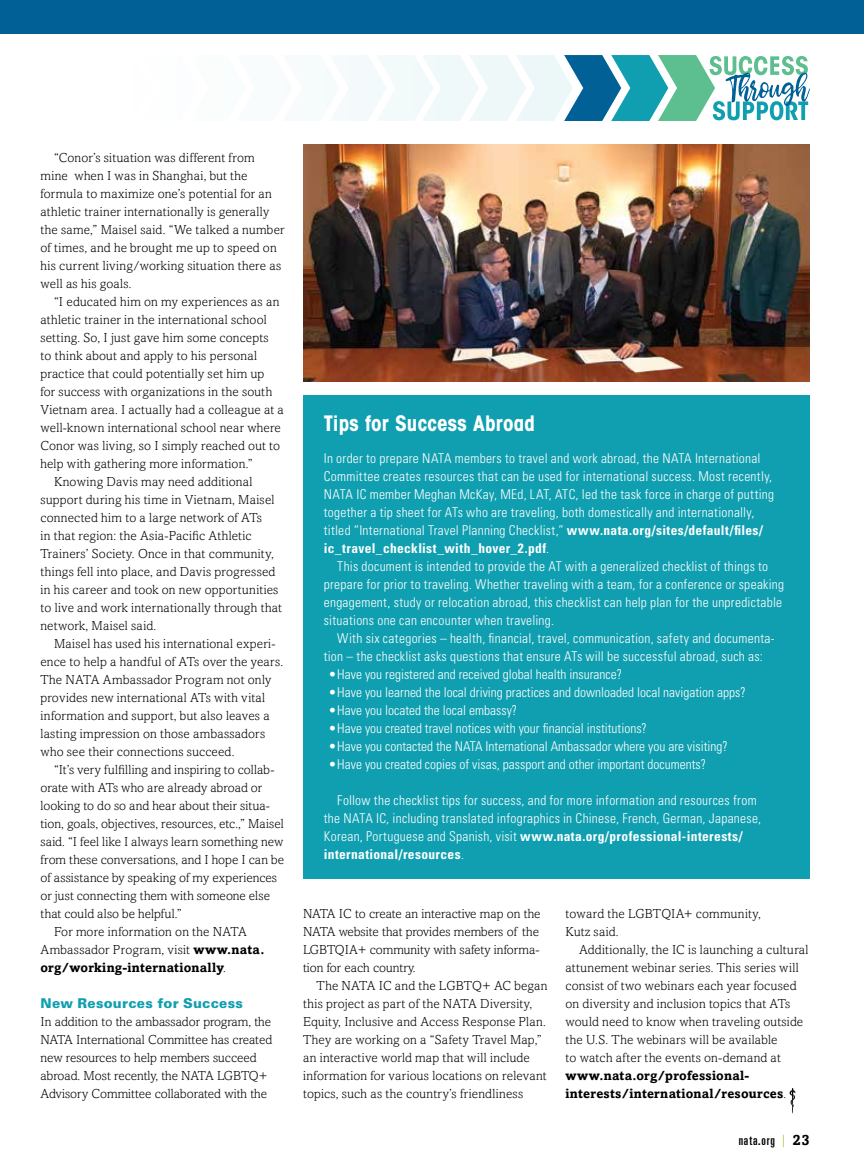
<style>
.page{position:relative;width:864px;height:1175px;background:#fff}
.page>*{position:absolute;margin:0;border:0;box-sizing:border-box;transform-origin:0 0}
.t1{font:700 condensed 21px "ITC Avant Garde Std";letter-spacing:.01em;color:#fff}
.t2{font:300 condensed 13.5px/18px "Univers LT Std";letter-spacing:.02em;color:#fff}
.t3{font:300 condensed 13.5px "Univers LT Std";color:#fff}
.t4{font:900 13.5px "Univers LT Std";letter-spacing:.015em;color:#109fb0}
.t5{font:ultra-condensed 13.5px "Univers LT Std";letter-spacing:.065em;color:#000}
.t6{font:300 13.2px/18px "Amasis MT Std";letter-spacing:.01em;color:#000}
.t7{font:700 13.2px/18px "Amasis MT Std";letter-spacing:.02em;color:#000}
.s1{font-weight:700}
.s2{font-weight:300}
.s3{font-family:"Amasis MT Std";font-weight:300;font-stretch:normal;font-size:15px;color:#a6ce39}
.s4{font-family:"Amasis MT Std";font-weight:700;font-stretch:normal;font-size:15px}
</style>
<div class="page">
<div style="left:304px;top:395px;width:506px;height:484px;background:#109fb0"></div>
<svg style="left:350px;top:55px;width:460px;height:66px"></svg>
<div style="left:0;top:0;width:864px;height:34px;background:#016197"></div>
<img style="left:304px;top:144px;width:506px;height:238px">
<svg style="left:790px;top:1088px;width:6px;height:25px"></svg>
<p class="t6" style="left:40px;top:149px;width:246px;text-indent:14px">“Conor’s situation was different from mine when I was in Shanghai, but the formula to maximize one’s potential for an athletic trainer internationally is generally the same,” Maisel said. “We talked a number of times, and he brought me up to speed on his current living/working situation there as well as his goals.</p>
<p class="t6" style="left:54px;top:292px;width:227px">“I educated him on my experiences as an</p>
<p class="t6" style="left:40px;top:310px;width:228px">athletic trainer in the international school</p>
<p class="t6" style="left:40px;top:328px;width:230px">setting. So, I just gave him some concepts</p>
<p class="t6" style="left:40px;top:346px;width:218px">to think about and apply to his personal</p>
<p class="t6" style="left:40px;top:364px;width:225px">practice that could potentially set him up</p>
<p class="t6" style="left:40px;top:382px;width:233px">for success with organizations in the south</p>
<p class="t6" style="left:40px;top:400px;width:245px">Vietnam area. I actually had a colleague at a</p>
<p class="t6" style="left:40px;top:418px;width:242px">well-known international school near where</p>
<p class="t6" style="left:40px;top:436px;width:241px">Conor was living, so I simply reached out to</p>
<p class="t6" style="left:40px;top:454px;width:214px">help with gathering more information.”</p>
<p class="t6" style="left:54px;top:472px;width:200px">Knowing Davis may need additional</p>
<p class="t6" style="left:40px;top:490px;width:236px">support during his time in Vietnam, Maisel</p>
<p class="t6" style="left:40px;top:508px;width:223px">connected him to a large network of ATs</p>
<p class="t6" style="left:40px;top:526px;width:213px">in that region: the Asia-Pacific Athletic</p>
<p class="t6" style="left:40px;top:544px;width:235px">Trainers’ Society. Once in that community,</p>
<p class="t6" style="left:40px;top:562px;width:236px">things fell into place, and Davis progressed</p>
<p class="t6" style="left:40px;top:580px;width:240px">in his career and took on new opportunities</p>
<p class="t6" style="left:40px;top:598px;width:243px">to live and work internationally through that</p>
<p class="t6" style="left:40px;top:616px;width:117px">network, Maisel said.</p>
<p class="t6" style="left:54px;top:634px;width:223px">Maisel has used his international experi-</p>
<p class="t6" style="left:40px;top:652px;width:244px">ence to help a handful of ATs over the years.</p>
<p class="t6" style="left:40px;top:670px;width:233px">The NATA Ambassador Program not only</p>
<p class="t6" style="left:40px;top:688px;width:226px">provides new international ATs with vital</p>
<p class="t6" style="left:40px;top:706px;width:231px">information and support, but also leaves a</p>
<p class="t6" style="left:40px;top:724px;width:226px">lasting impression on those ambassadors</p>
<p class="t6" style="left:40px;top:742px;width:196px">who see their connections succeed.</p>
<p class="t6" style="left:54px;top:760px;width:222px">“It’s very fulfilling and inspiring to collab-</p>
<p class="t6" style="left:40px;top:778px;width:223px">orate with ATs who are already abroad or</p>
<p class="t6" style="left:40px;top:796px;width:231px">looking to do so and hear about their situa-</p>
<p class="t6" style="left:40px;top:814px;width:245px">tion, goals, objectives, resources, etc.,” Maisel</p>
<p class="t6" style="left:40px;top:832px;width:244px">said. “I feel like I always learn something new</p>
<p class="t6" style="left:40px;top:850px;width:245px">from these conversations, and I hope I can be</p>
<p class="t6" style="left:40px;top:868px;width:238px">of assistance by speaking of my experiences</p>
<p class="t6" style="left:40px;top:886px;width:231px">or just connecting them with someone else</p>
<p class="t6" style="left:40px;top:904px;width:143px">that could also be helpful.”</p>
<p class="t6" style="left:54px;top:922px;width:194px">For more information on the NATA</p>
<p class="t6" style="left:40px;top:940px;width:226px">Ambassador Program, visit <span class="s1">www.nata.</span></p>
<p class="t7" style="left:40px;top:958px;width:187px">org/working-internationally<span class="s2">.</span></p>
<p class="t4" style="left:40px;top:995px;width:204px">New Resources for Success</p>
<p class="t6" style="left:40px;top:1013px;width:233px">In addition to the ambassador program, the NATA International Committee has created new resources to help members succeed abroad. Most recently, the NATA LGBTQ+ Advisory Committee collaborated with the</p>
<h1 class="t1" style="left:324px;top:410px;width:213px">Tips for Success Abroad</h1>
<p class="t2" style="left:324px;top:449px;width:452px">In order to prepare NATA members to travel and work abroad, the NATA International Committee creates resources that can be used for international success. Most recently, NATA IC member Meghan McKay, MEd, LAT, ATC, led the task force in charge of putting together a tip sheet for ATs who are traveling, both domestically and internationally, titled “International Travel Planning Checklist,” <span class="s1">www.nata.org/sites/default/files/ ic_travel_checklist_with_hover_2.pdf</span>.</p>
<p class="t2" style="left:324px;top:557px;width:462px;text-indent:14px">This document is intended to provide the AT with a generalized checklist of things to prepare for prior to traveling. Whether traveling with a team, for a conference or speaking engagement, study or relocation abroad, this checklist can help plan for the unpredictable situations one can encounter when traveling.</p>
<p class="t2" style="left:324px;top:629px;width:452px;text-indent:14px">With six categories – health, financial, travel, communication, safety and documenta&shy;tion – the checklist asks questions that ensure ATs will be successful abroad, such as:</p>
<p class="t3" style="left:328px;top:666px;width:295px">•Have you registered and received global health insurance?</p>
<p class="t3" style="left:328px;top:684px;width:419px">•Have you learned the local driving practices and downloaded local navigation apps?</p>
<p class="t3" style="left:328px;top:702px;width:190px">•Have you located the local embassy?</p>
<p class="t3" style="left:328px;top:720px;width:320px">•Have you created travel notices with your financial institutions?</p>
<p class="t3" style="left:328px;top:738px;width:401px">•Have you contacted the NATA International Ambassador where you are visiting?</p>
<p class="t3" style="left:328px;top:756px;width:379px">•Have you created copies of visas, passport and other important documents?</p>
<p class="t2" style="left:324px;top:791px;width:439px;text-indent:14px">Follow the checklist tips for success, and for more information and resources from the NATA IC, including translated infographics in Chinese, French, German, Japanese, Korean, Portuguese and Spanish, visit <span class="s1">www.nata.org/professional-interests/ international/resources</span>.</p>
<p class="t6" style="left:303px;top:905px;width:239px">NATA IC to create an interactive map on the NATA website that provides members of the LGBTQIA+ community with safety informa&shy;tion for each country.</p>
<p class="t6" style="left:303px;top:977px;width:246px;text-indent:14px">The NATA IC and the LGBTQ+ AC began this project as part of the NATA Diversity, Equity, Inclusive and Access Response Plan.<br>They are working on a “Safety Travel Map,” an interactive world map that will include information for various locations on relevant topics, such as the country’s friendliness</p>
<p class="t6" style="left:566px;top:904px;width:197px">toward the LGBTQIA+ community,<br>Kutz said.</p>
<p class="t6" style="left:566px;top:940px;width:245px;text-indent:14px">Additionally, the IC is launching a cultural attunement webinar series. This series will consist of two webinars each year focused on diversity and inclusion topics that ATs would need to know when traveling outside the U.S. The webinars will be available<br>to watch after the events on-demand at</p>
<p class="t7" style="left:566px;top:1066px;width:222px">www.nata.org/professional&shy;interests/international/resources<span class="s2">.</span></p>
<p class="t5" style="left:739px;top:1132px;width:73px">nata.org <span class="s3">|</span> <span class="s4">23</span></p>
</div>
